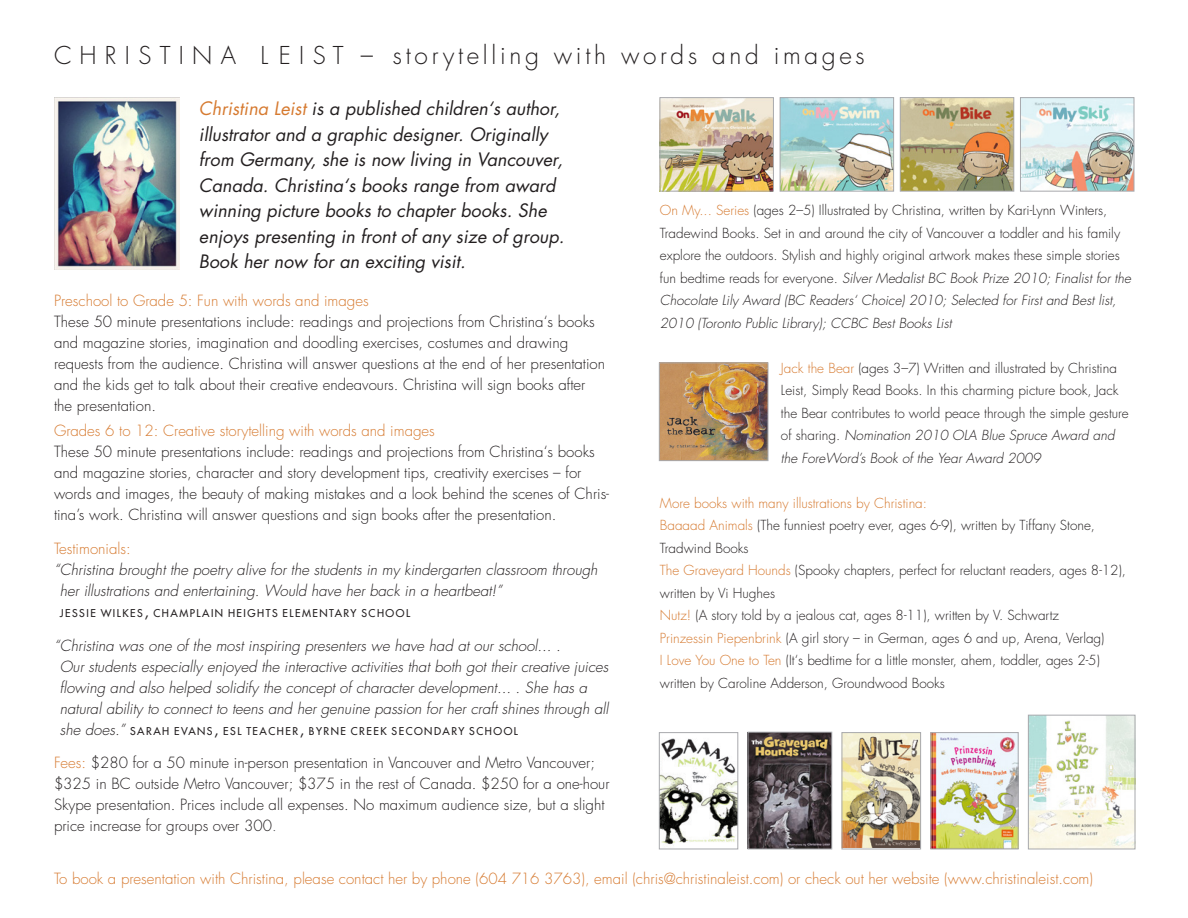
<style>
.page{position:relative;width:1188px;height:918px;background:#fff}
.page>*{position:absolute;margin:0;border:0;box-sizing:border-box;transform-origin:0 0}
.t1{font:300 24.45px "Futura";letter-spacing:.15em;color:#231f20}
.t2{font:italic 18px/25.5px "Futura";color:#231f20}
.t3{font:300 15px/21px "Futura";color:#231f20}
.t4{font:italic 300 15px/21px "Futura";color:#231f20}
.t5{font:300 15px "Futura";color:#d67a30}
.t6{font:300 13.5px/22.5px "Futura";color:#231f20}
.t7{font:10.5px "Futura";letter-spacing:.145em;color:#231f20}
.s1{font-size:24px}
.s2{color:#d67a30}
.s3{font-size:15px}
.s4{font-weight:300;font-style:italic;font-size:15px}
.s5{color:#57585a}
.s6{font-style:italic}
</style>
<div class="page">
<img style="left:55px;top:98px;width:124px;height:172px">
<img style="left:661px;top:365px;width:105px;height:94px">
<div style="left:659px;top:363px;width:109px;height:98px;border:1px solid #a8a9ad"></div>
<img style="left:662px;top:99px;width:110px;height:90px">
<div style="left:660px;top:97px;width:114px;height:94px;border:1px solid #a8a9ad"></div>
<img style="left:902px;top:99px;width:110px;height:90px">
<div style="left:900px;top:97px;width:114px;height:94px;border:1px solid #a8a9ad"></div>
<img style="left:1022px;top:99px;width:110px;height:90px">
<div style="left:1020px;top:97px;width:114px;height:94px;border:1px solid #a8a9ad"></div>
<img style="left:782px;top:99px;width:110px;height:90px">
<div style="left:780px;top:97px;width:114px;height:94px;border:1px solid #a8a9ad"></div>
<img style="left:661px;top:738px;width:75px;height:107px">
<div style="left:659px;top:732px;width:79px;height:117px;border:1px solid #a8a9ad"></div>
<img style="left:750px;top:734px;width:80px;height:113px">
<div style="left:748px;top:732px;width:84px;height:117px;border:1px solid #a8a9ad"></div>
<img style="left:844px;top:734px;width:75px;height:113px">
<div style="left:842px;top:732px;width:79px;height:117px;border:1px solid #a8a9ad"></div>
<img style="left:933px;top:734px;width:83px;height:113px">
<div style="left:931px;top:732px;width:87px;height:117px;border:1px solid #a8a9ad"></div>
<img style="left:1030px;top:717px;width:103px;height:130px">
<div style="left:1028px;top:715px;width:107px;height:134px;border:1px solid #a8a9ad"></div>
<p class="t1" style="left:54px;top:40px;width:812px"><span class="s1">C H R I S T I N A L E I ST</span> – storytelling with words and images</p>
<p class="t2" style="left:199px;top:96px;width:367px"><span class="s2">Christina Leist</span> is a published children‘s author, illustrator and a graphic designer. Originally from Germany, she is now living in Vancouver, Canada. Christina‘s books range from award winning picture books to chapter books. She enjoys presenting in front of any size of group.<br>Book her now for an exciting visit.</p>
<p class="t3" style="left:54px;top:291px;width:553px"><span class="s2">Preschool to Grade 5: Fun with words and images<br></span>These 50 minute presentations include: readings and projections from Christina‘s books and magazine stories, imagination and doodling exercises, costumes and drawing requests from the audience. Christina will answer questions at the end of her presentation and the kids get to talk about their creative endeavours. Christina will sign books after the presentation.</p>
<p class="t3" style="left:54px;top:420px;width:557px"><span class="s2">Grades 6 to 12: Creative storytelling with words and images<br></span>These 50 minute presentations include: readings and projections from Christina‘s books and magazine stories, character and story development tips, creativity exercises – for words and images, the beauty of making mistakes and a look behind the scenes of Chris&shy;tina’s work. Christina will answer questions and sign books after the presentation.</p>
<p class="t5" style="left:54px;top:539px;width:78px">Testimonials:</p>
<p class="t4" style="left:54px;top:559px;width:545px">“Christina brought the poetry alive for the students in my kindergarten classroom through</p>
<p class="t4" style="left:60px;top:580px;width:444px">her illustrations and entertaining. Would have her back in a heartbeat!”</p>
<p class="t7" style="left:60px;top:606px;width:352px">JESSIE WILKES<span class="s3">,</span> CHAMPLAIN HEIGHTS ELEMENTARY SCHOOL</p>
<p class="t4" style="left:60px;top:635px;width:550px;text-indent:-6px">“Christina was one of the most inspiring presenters we have had at our school... .<br>Our students especially enjoyed the interactive activities that both got their creative juices flowing and also helped solidify the concept of character development... . She has a natural ability to connect to teens and her genuine passion for her craft shines through all</p>
<p class="t7" style="left:60px;top:724px;width:460px"><span class="s4">she does.”</span> SARAH EVANS<span class="s3">,</span> ESL TEACHER<span class="s3">,</span> BYRNE CREEK SECONDARY SCHOOL</p>
<p class="t3" style="left:54px;top:753px;width:557px"><span class="s2">Fees:</span> $280 for a 50 minute in-person presentation in Vancouver and Metro Vancouver; $325 in BC outside Metro Vancouver; $375 in the rest of Canada. $250 for a one-hour Skype presentation. Prices include all expenses. No maximum audience size, but a slight price increase for groups over 300<span class="s5">.</span></p>
<p class="t5" style="left:54px;top:868px;width:1041px">To book a presentation with Christina, please contact her by phone (604 716 3763), email (chris@christinaleist.com) or check out her website (www.christinaleist.com)</p>
<p class="t6" style="left:660px;top:199px;width:473px"><span class="s2">On My... Series</span> (ages 2–5) Illustrated by Christina, written by Kari-Lynn Winters, Tradewind Books. Set in and around the city of Vancouver a toddler and his family explore the outdoors. Stylish and highly original artwork makes these simple stories fun bedtime reads for everyone. <span class="s6">Silver Medalist BC Book Prize 2010; Finalist for the Chocolate Lily Award (BC Readers‘ Choice) 2010; Selected for First and Best list, 2010 (Toronto Public Library); CCBC Best Books List</span></p>
<p class="t6" style="left:781px;top:357px;width:349px"><span class="s2">Jack the Bear</span> (ages 3–7) Written and illustrated by Christina Leist, Simply Read Books. In this charming picture book, Jack the Bear contributes to world peace through the simple gesture of sharing. <span class="s6">Nomination 2010 OLA Blue Spruce Award and the ForeWord’s Book of the Year Award 2009</span></p>
<p class="t6" style="left:660px;top:492px;width:468px"><span class="s2">More books with many illustrations by Christina:<br>Baaaad Animals</span> (The funniest poetry ever, ages 6-9), written by Tiffany Stone, Tradwind Books<br><span class="s2">The Graveyard Hounds</span> (Spooky chapters, perfect for reluctant readers, ages 8-12), written by Vi Hughes<br><span class="s2">Nutz!</span> (A story told by a jealous cat, ages 8-11), written by V. Schwartz<br><span class="s2">Prinzessin Piepenbrink</span> (A girl story – in German, ages 6 and up, Arena, Verlag)<br><span class="s2">I Love You One to Ten</span> (It‘s bedtime for a little monster, ahem, toddler, ages 2-5) written by Caroline Adderson, Groundwood Books</p>
</div>
